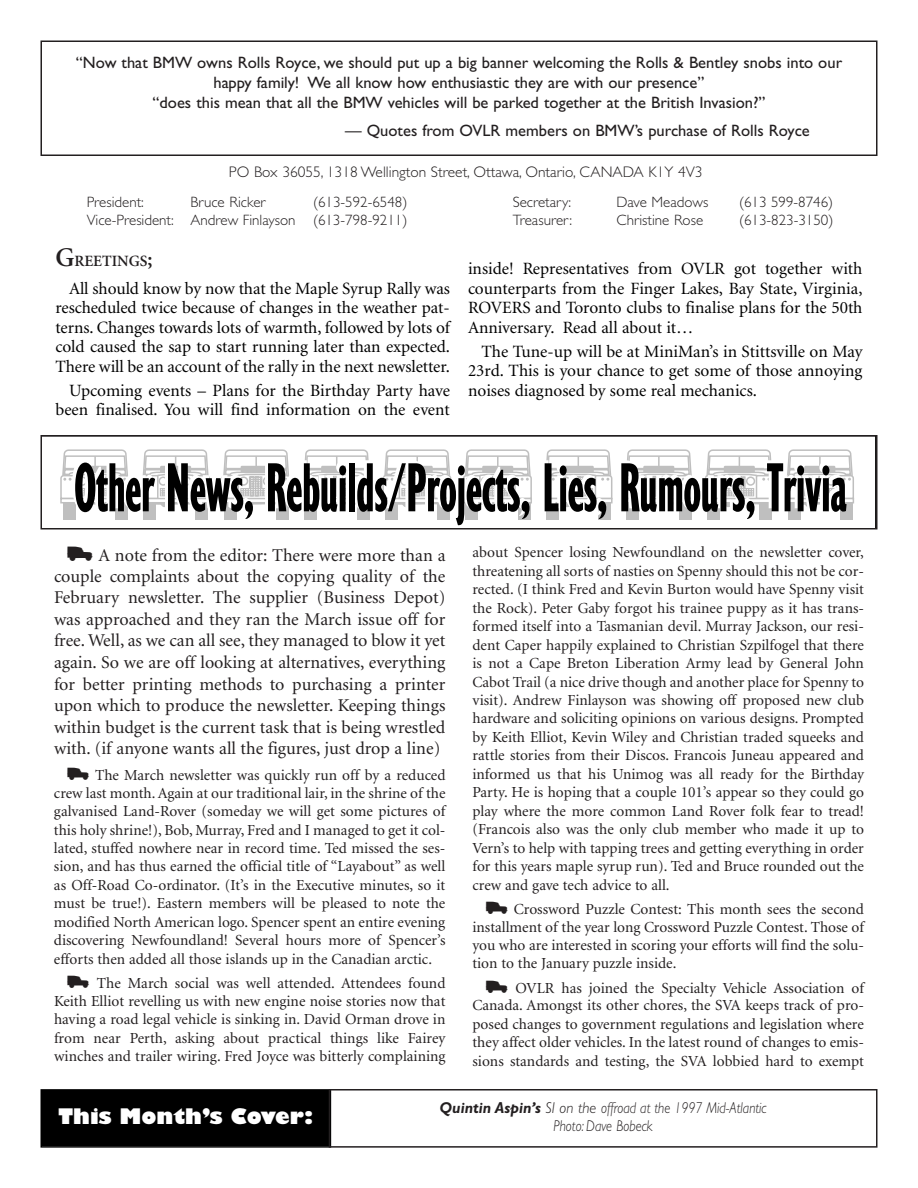
<style>
.page{position:relative;width:918px;height:1188px;background:#fff}
.page>*{position:absolute;margin:0;border:0;box-sizing:border-box;transform-origin:0 0}
.t1{font:72px "Gill Display Compressed Plain";color:#000;scale:.7 1}
.t2{font:800 21px "Gill Sans";color:#fff}
.t3{font:18px/21.5px "Minion";color:#231f20;text-align:justify}
.t4{font:17.25px/19.5px "Minion";color:#000;text-align:justify}
.t5{font:16.5px/19.8px "Gill Sans";color:#231f20;text-align:center}
.t6{font:italic 300 15.75px/18.9px "Gill Sans";color:#231f20;text-align:center}
.t7{font:600 15.75px "Minion";color:#231f20}
.t8{font:15.3px/18.3px "Minion";color:#231f20;text-align:justify}
.t9{font:300 15.3px "Gill Sans";color:#231f20}
.t10{font:300 15px/18px "Gill Sans";color:#231f20;text-align:right}
.s1{font-size:27px}
.s2{font-size:21px}
.s3{font-family:"OVLR Font"}
.s4{font-weight:700}
</style>
<div class="page">
<div style="left:42px;top:1091px;width:288px;height:55px;background:#000"></div>
<div style="left:40px;top:1089px;width:291px;height:59px;border:2px solid #000"></div>
<div style="left:329px;top:1089px;width:549px;height:59px;border:2px solid #231f20"></div>
<div style="left:40px;top:40px;width:838px;height:116px;border:2px solid #231f20"></div>
<svg style="left:60px;top:449px;width:795px;height:71px"></svg>
<div style="left:40px;top:435px;width:838px;height:95px;border:2px solid #231f20"></div>
<p class="t5" style="left:76px;top:54px;width:768px">“Now that BMW owns Rolls Royce, we should put up a big banner welcoming the Rolls &amp; Bentley snobs into our happy family! We all know how enthusiastic they are with our presence”<br>“does this mean that all the BMW vehicles will be parked together at the British Invasion?”</p>
<p class="t5" style="left:345px;top:122px;width:466px">— Quotes from OVLR members on BMW’s purchase of Rolls Royce</p>
<p class="t9" style="left:229px;top:167px;width:475px">PO Box 36055, 1318 Wellington Street, Ottawa, Ontario, CANADA K1Y 4V3</p>
<p class="t10" style="left:87px;top:194px;width:322px">(613-592-6548)<br>Vice-President: Andrew Finlayson (613-798-9211)</p>
<p class="t10" style="left:513px;top:194px;width:60px">Secretary:</p>
<p class="t10" style="left:617px;top:194px;width:93px">Dave Meadows</p>
<p class="t10" style="left:739px;top:194px;width:96px">(613 599-8746)</p>
<p class="t10" style="left:87px;top:194px;width:59px">President:</p>
<p class="t10" style="left:191px;top:194px;width:77px">Bruce Ricker</p>
<p class="t10" style="left:513px;top:212px;width:61px">Treasurer:</p>
<p class="t10" style="left:617px;top:212px;width:88px">Christine Rose</p>
<p class="t10" style="left:739px;top:212px;width:96px">(613-823-3150)</p>
<p class="t7" style="left:56px;top:255px;width:99px"><span class="s1">G</span>REETINGS<span class="s2">;</span></p>
<p class="t4" style="left:56px;top:280px;width:396px;text-indent:13px">All should know by now that the Maple Syrup Rally was rescheduled twice because of changes in the weather pat&shy;terns. Changes towards lots of warmth, followed by lots of cold caused the sap to start running later than expected.<br>There will be an account of the rally in the next newsletter.</p>
<p class="t4" style="left:56px;top:382px;width:396px;text-align:right">Upcoming events – Plans for the Birthday Party have been finalised. You will find information on the event</p>
<p class="t4" style="left:468px;top:261px;width:396px">inside! Representatives from OVLR got together with counterparts from the Finger Lakes, Bay State, Virginia, ROVERS and Toronto clubs to finalise plans for the 50th Anniversary. Read all about it…</p>
<p class="t4" style="left:468px;top:343px;width:396px;text-indent:13px">The Tune-up will be at MiniMan’s in Stittsville on May 23rd. This is your chance to get some of those annoying noises diagnosed by some real mechanics.</p>
<h1 class="t1" style="left:74px;top:462px;width:1105px">Other News, Rebuilds/Projects, Lies, Rumours, Trivia</h1>
<p class="t3" style="left:54px;top:546px;width:393px;text-indent:13px"><span class="s3">A</span> A note from the editor: There were more than a couple complaints about the copying quality of the February newsletter. The supplier (Business Depot) was approached and they ran the March issue off for free. Well, as we can all see, they managed to blow it yet again. So we are off looking at alternatives, everything for better printing methods to purchasing a printer upon which to produce the newsletter. Keeping things within budget is the current task that is being wrestled with. (if anyone wants all the figures, just drop a line)</p>
<p class="t8" style="left:54px;top:767px;width:393px;text-indent:14px"><span class="s3">A</span> The March newsletter was quickly run off by a reduced crew last month. Again at our traditional lair, in the shrine of the galvanised Land-Rover (someday we will get some pictures of this holy shrine!), Bob, Murray, Fred and I managed to get it col&shy;lated, stuffed nowhere near in record time. Ted missed the ses&shy;sion, and has thus earned the official title of “Layabout” as well as Off-Road Co-ordinator. (It’s in the Executive minutes, so it must be true!). Eastern members will be pleased to note the modified North American logo. Spencer spent an entire evening discovering Newfoundland! Several hours more of Spencer’s efforts then added all those islands up in the Canadian arctic.</p>
<p class="t8" style="left:54px;top:975px;width:393px;text-indent:13px"><span class="s3">A</span> The March social was well attended. Attendees found Keith Elliot revelling us with new engine noise stories now that having a road legal vehicle is sinking in. David Orman drove in from near Perth, asking about practical things like Fairey winches and trailer wiring. Fred Joyce was bitterly complaining</p>
<p class="t8" style="left:473px;top:545px;width:393px">about Spencer losing Newfoundland on the newsletter cover, threatening all sorts of nasties on Spenny should this not be cor&shy;rected. (I think Fred and Kevin Burton would have Spenny visit the Rock). Peter Gaby forgot his trainee puppy as it has trans&shy;formed itself into a Tasmanian devil. Murray Jackson, our resi&shy;dent Caper happily explained to Christian Szpilfogel that there is not a Cape Breton Liberation Army lead by General John Cabot Trail (a nice drive though and another place for Spenny to visit). Andrew Finlayson was showing off proposed new club hardware and soliciting opinions on various designs. Prompted by Keith Elliot, Kevin Wiley and Christian traded squeeks and rattle stories from their Discos. Francois Juneau appeared and informed us that his Unimog was all ready for the Birthday Party. He is hoping that a couple 101’s appear so they could go play where the more common Land Rover folk fear to tread! (Francois also was the only club member who made it up to Vern’s to help with tapping trees and getting everything in order for this years maple syrup run). Ted and Bruce rounded out the crew and gave tech advice to all.</p>
<p class="t8" style="left:472px;top:901px;width:393px;text-indent:14px"><span class="s3">A</span> Crossword Puzzle Contest: This month sees the second installment of the year long Crossword Puzzle Contest. Those of you who are interested in scoring your efforts will find the solu&shy;tion to the January puzzle inside.</p>
<p class="t8" style="left:473px;top:980px;width:393px;text-indent:13px"><span class="s3">A</span> OVLR has joined the Specialty Vehicle Association of Canada. Amongst its other chores, the SVA keeps track of pro&shy;posed changes to government regulations and legislation where they affect older vehicles. In the latest round of changes to emis&shy;sions standards and testing, the SVA lobbied hard to exempt</p>
<h2 class="t2" style="left:59px;top:1109px;width:256px">This Month’s Cover:</h2>
<p class="t6" style="left:439px;top:1099px;width:329px"><span class="s4">Quintin Aspin’s</span> SI on the offroad at the 1997 Mid-Atlantic<br>Photo: Dave Bobeck</p>
</div>
